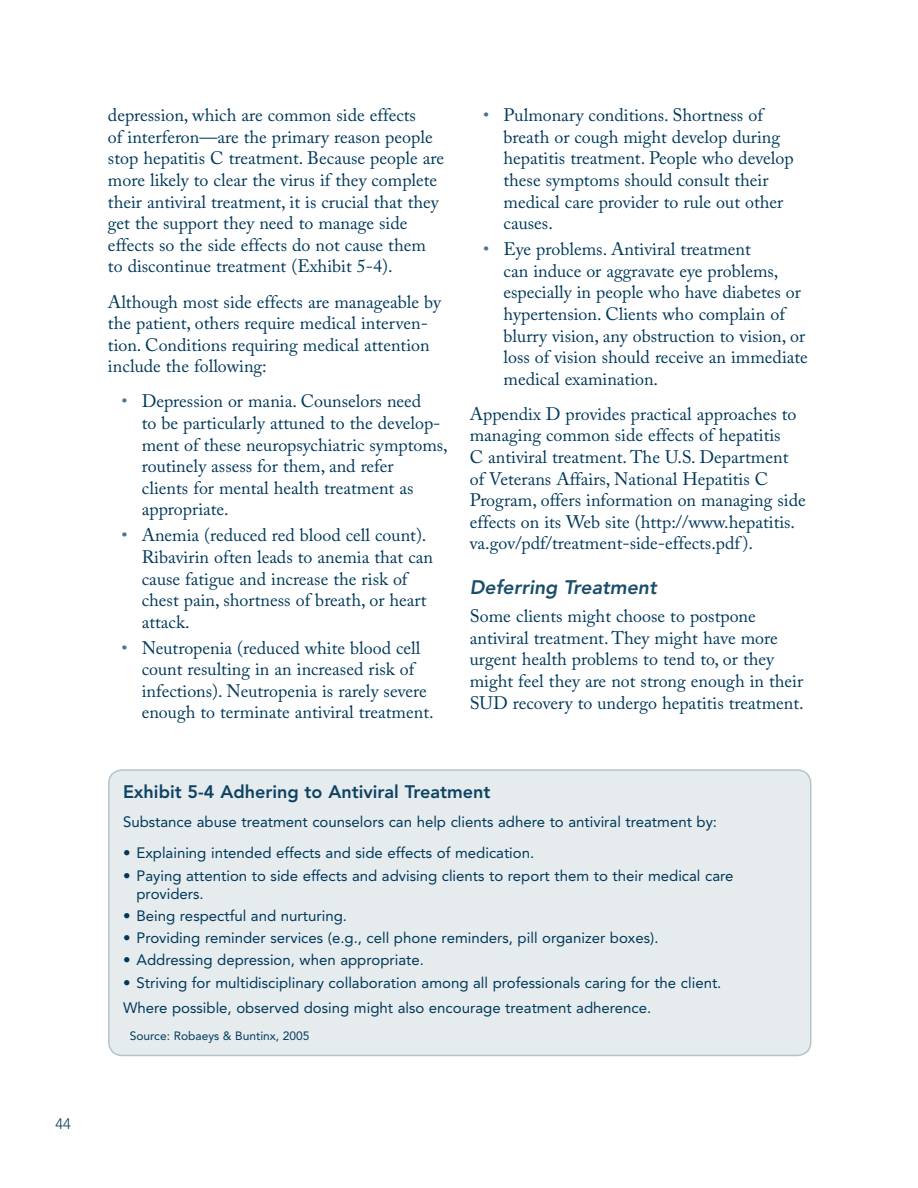
<style>
.page{position:relative;width:918px;height:1188px;background:#fff}
.page>*{position:absolute;margin:0;border:0;box-sizing:border-box;transform-origin:0 0}
.t1{font:italic 800 19.5px "Avenir LT Std";color:#1a4d6a}
.t2{font:18px/21.6px "Adobe Caslon Pro";color:#00395a}
.t3{font:800 18px "Avenir LT Std";color:#0d4362}
.t4{font:15px/18px "Avenir LT Std";color:#00395a}
.t5{font:300 15px "Avenir LT Std";color:#00395a}
.t6{font:12px "Avenir LT Std";color:#00395a}
.s1{color:#4d748b}
</style>
<div class="page">
<div style="left:109px;top:770px;width:702px;height:285px;background:#e6ebee;border-radius:14px"></div>
<div style="left:108px;top:769px;width:704px;height:287px;border:2px solid #b3c4cd;border-radius:14px"></div>
<p class="t5" style="left:56px;top:1115px;width:17px">44</p>
<p class="t2" style="left:108px;top:104px;width:338px">depression, which are common side effects<br>of interferon—are the primary reason people stop hepatitis C treatment. Because people are more likely to clear the virus if they complete their antiviral treatment, it is crucial that they get the support they need to manage side effects so the side effects do not cause them to discontinue treatment (Exhibit 5-4).</p>
<p class="t2" style="left:108px;top:291px;width:334px">Although most side effects are manageable by the patient, others require medical interven&shy;tion. Conditions requiring medical attention include the following:</p>
<p class="t2" style="left:142px;top:390px;width:308px;text-indent:-20px"><span class="s1">•</span> Depression or mania. Counselors need<br>to be particularly attuned to the develop&shy;ment of these neuropsychiatric symptoms, routinely assess for them, and refer<br>clients for mental health treatment as appropriate.</p>
<p class="t2" style="left:142px;top:524px;width:293px;text-indent:-20px"><span class="s1">•</span> Anemia (reduced red blood cell count).<br>Ribavirin often leads to anemia that can cause fatigue and increase the risk of chest pain, shortness of breath, or heart attack.</p>
<p class="t2" style="left:142px;top:637px;width:293px;text-indent:-20px"><span class="s1">•</span> Neutropenia (reduced white blood cell count resulting in an increased risk of infections). Neutropenia is rarely severe enough to terminate antiviral treatment.</p>
<p class="t2" style="left:504px;top:104px;width:292px;text-indent:-20px"><span class="s1">•</span> Pulmonary conditions. Shortness of breath or cough might develop during hepatitis treatment. People who develop these symptoms should consult their medical care provider to rule out other causes.</p>
<p class="t2" style="left:504px;top:238px;width:306px;text-indent:-20px"><span class="s1">•</span> Eye problems. Antiviral treatment<br>can induce or aggravate eye problems, especially in people who have diabetes or hypertension. Clients who complain of blurry vision, any obstruction to vision, or loss of vision should receive an immediate medical examination.</p>
<p class="t2" style="left:470px;top:403px;width:337px">Appendix D provides practical approaches to managing common side effects of hepatitis<br>C antiviral treatment. The U.S. Department of Veterans Affairs, National Hepatitis C Program, offers information on managing side effects on its Web site (http://www.hepatitis. va.gov/pdf/treatment-side-effects.pdf ).</p>
<h3 class="t1" style="left:470px;top:575px;width:188px">Deferring Treatment</h3>
<p class="t2" style="left:470px;top:605px;width:335px">Some clients might choose to postpone antiviral treatment. They might have more urgent health problems to tend to, or they might feel they are not strong enough in their SUD recovery to undergo hepatitis treatment.</p>
<p class="t3" style="left:123px;top:781px;width:369px">exhibit 5-4 Adhering to Antiviral Treatment</p>
<p class="t4" style="left:123px;top:813px;width:596px">Substance abuse treatment counselors can help clients adhere to antiviral treatment by:</p>
<p class="t4" style="left:123px;top:844px;width:413px">• Explaining intended effects and side effects of medication.</p>
<p class="t4" style="left:136px;top:866px;width:599px;text-indent:-14px">• Paying attention to side effects and advising clients to report them to their medical care providers.</p>
<p class="t4" style="left:123px;top:907px;width:226px">• Being respectful and nurturing.</p>
<p class="t4" style="left:123px;top:929px;width:537px">• Providing reminder services (e.g., cell phone reminders, pill organizer boxes).</p>
<p class="t4" style="left:123px;top:951px;width:303px">• Addressing depression, when appropriate.</p>
<p class="t4" style="left:123px;top:970px;width:600px;line-height:24.8px">• Striving for multidisciplinary collaboration among all professionals caring for the client.<br>Where possible, observed dosing might also encourage treatment adherence.</p>
<p class="t6" style="left:130px;top:1029px;width:181px">Source: Robaeys &amp; Buntinx, 2005</p>
</div>
